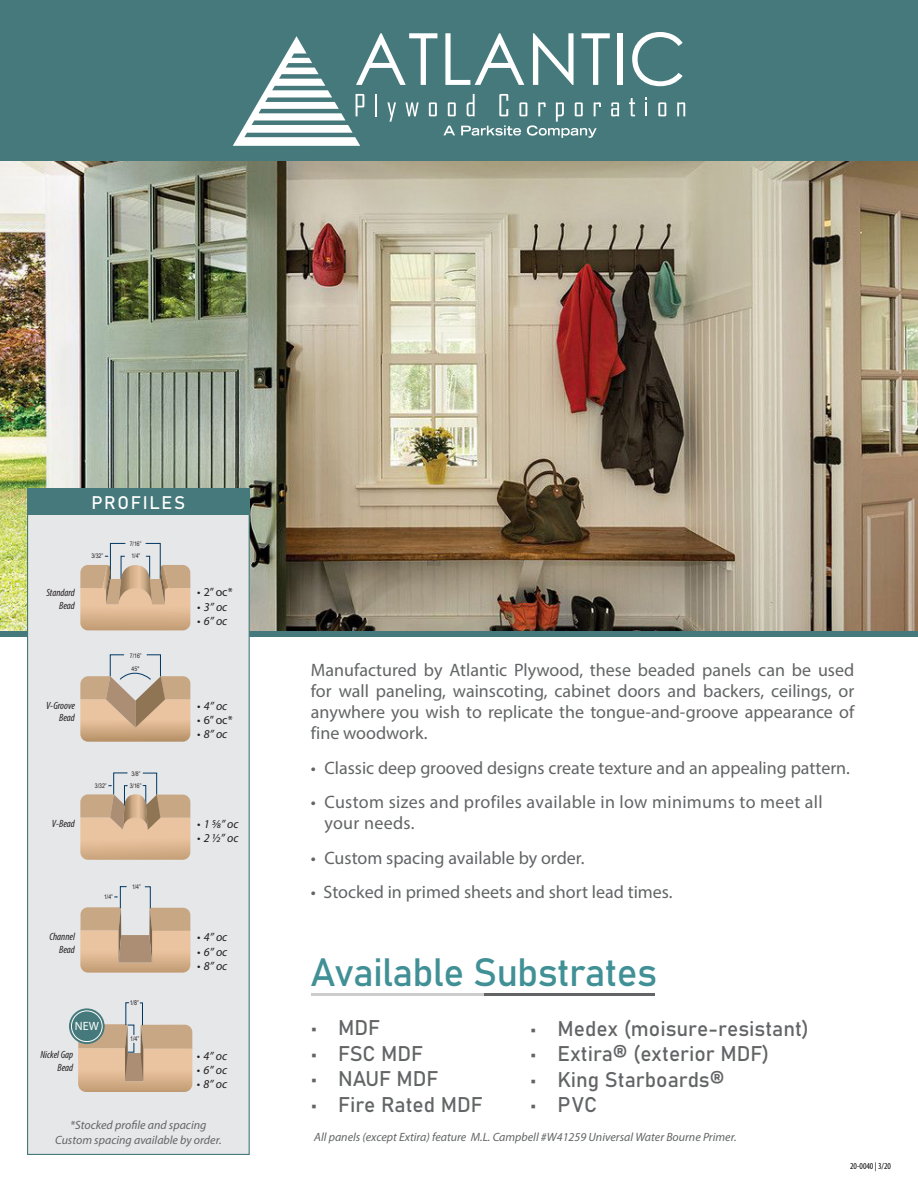
<style>
.page{position:relative;width:918px;height:1188px;background:#fff}
.page>*{position:absolute;margin:0;border:0;box-sizing:border-box;transform-origin:0 0}
.t1{font:39px "Bahnschrift";letter-spacing:-.02em;color:#409096}
.t2{font:21px "Bahnschrift";color:#626465}
.t3{font:18px/21px "Myriad Pro";color:#626465;text-align:justify}
.t4{font:18px/21px "Myriad Pro";letter-spacing:.02em;color:#626465}
.t5{font:18px "Bahnschrift";letter-spacing:.1em;color:#fff}
.t6{font:italic 12px "Myriad Pro";color:#626465}
.t7{font:italic 12px "Myriad Pro";letter-spacing:.005em;color:#231f20}
.t8{font:12px "Myriad Pro";color:#231f20}
.t9{font:12px "Myriad Pro";color:#fff}
.t10{font:italic condensed 10.5px/12.6px "Myriad Pro";color:#231f20;text-align:right}
.t11{font:condensed 9px "Myriad Pro";color:#010203}
.t12{font:6.6px "Arial Narrow";color:#231f20}
.t13{font:6.3px/11.9px "Arial Narrow";color:#231f20}
</style>
<div class="page">
<svg style="left:0;top:630px;width:918px;height:7px;background:#4c7675"></svg>
<img style="left:0;top:160px;width:918px;height:470px">
<div style="left:0;top:0;width:918px;height:160px;background:#46797b"></div>
<div style="left:27px;top:488px;width:223px;height:667px;background:#e6e7e9;border:1px solid #46797b"></div>
<div style="left:27px;top:488px;width:223px;height:27px;background:#46797b"></div>
<svg style="left:80px;top:543px;width:110px;height:87px"></svg>
<svg style="left:80px;top:886px;width:110px;height:87px"></svg>
<svg style="left:80px;top:654px;width:110px;height:88px"></svg>
<svg style="left:80px;top:772px;width:110px;height:88px"></svg>
<svg style="left:78px;top:1002px;width:114px;height:90px"></svg>
<svg style="left:69px;top:1008px;width:36px;height:36px"></svg>
<div style="left:71px;top:1011px;width:32px;height:31px;border:1px solid #fff;border-radius:50%"></div>
<hr style="left:311px;top:993px;width:343px;height:3px;background:#626465">
<hr style="left:311px;top:993px;width:173px;height:3px;background:#cdcdcd">
<svg style="left:443px;top:94px;width:158px;height:44px"></svg>
<svg style="left:611px;top:102px;width:8px;height:14px"></svg>
<svg style="left:629px;top:98px;width:6px;height:18px"></svg>
<svg style="left:645px;top:97px;width:2px;height:19px"></svg>
<svg style="left:658px;top:102px;width:8px;height:14px"></svg>
<svg style="left:677px;top:102px;width:8px;height:14px"></svg>
<svg style="left:445px;top:33px;width:79px;height:52px"></svg>
<svg style="left:533px;top:33px;width:41px;height:52px"></svg>
<svg style="left:582px;top:33px;width:28px;height:52px"></svg>
<div style="left:617px;top:33px;width:5px;height:52px;background:#fff"></div>
<svg style="left:632px;top:32px;width:51px;height:54px"></svg>
<svg style="left:233px;top:33px;width:204px;height:113px"></svg>
<p class="t5" style="left:91px;top:491px;width:95px">PROFILES</p>
<p class="t10" style="left:46px;top:587px;width:30px">Standard</p>
<p class="t10" style="left:59px;top:599px;width:17px">Bead</p>
<p class="t13" style="left:91px;top:549px;width:13px">3/32”</p>
<p class="t10" style="left:46px;top:699px;width:30px">V-Groove</p>
<p class="t10" style="left:59px;top:711px;width:17px">Bead</p>
<p class="t10" style="left:52px;top:817px;width:25px">V-Bead</p>
<p class="t13" style="left:95px;top:780px;width:13px">3/32”</p>
<p class="t13" style="left:130px;top:537px;width:13px">7/16”<br>1/4”</p>
<p class="t13" style="left:130px;top:649px;width:13px;line-height:12.9px">7/16”<br>45°</p>
<p class="t13" style="left:132px;top:767px;width:10px">3/8”</p>
<p class="t13" style="left:130px;top:780px;width:13px">3/16”</p>
<p class="t10" style="left:50px;top:930px;width:27px">Channel</p>
<p class="t10" style="left:59px;top:943px;width:17px">Bead</p>
<p class="t13" style="left:104px;top:891px;width:10px">1/4”</p>
<p class="t13" style="left:132px;top:881px;width:10px">1/4”</p>
<p class="t9" style="left:75px;top:1019px;width:26px">NEW</p>
<p class="t10" style="left:41px;top:1049px;width:34px">Nickel Gap<br>Bead</p>
<p class="t12" style="left:130px;top:998px;width:11px">1/8”</p>
<p class="t12" style="left:130px;top:1034px;width:11px">1/4”</p>
<p class="t8" style="left:197px;top:585px;width:37px">• 2” oc*</p>
<p class="t7" style="left:197px;top:599px;width:32px">• 3” oc</p>
<p class="t7" style="left:197px;top:614px;width:32px">• 6” oc</p>
<p class="t7" style="left:197px;top:698px;width:32px">• 4” oc</p>
<p class="t8" style="left:197px;top:713px;width:37px">• 6” oc*</p>
<p class="t7" style="left:197px;top:727px;width:32px">• 8” oc</p>
<p class="t7" style="left:197px;top:816px;width:43px">• 1 5/8” oc</p>
<p class="t7" style="left:197px;top:831px;width:43px">• 2 1/2” oc</p>
<p class="t7" style="left:197px;top:930px;width:32px">• 4” oc</p>
<p class="t7" style="left:197px;top:944px;width:32px">• 6” oc</p>
<p class="t7" style="left:197px;top:959px;width:32px">• 8” oc</p>
<p class="t7" style="left:197px;top:1048px;width:32px">• 4” oc</p>
<p class="t7" style="left:197px;top:1063px;width:32px">• 6” oc</p>
<p class="t7" style="left:197px;top:1077px;width:32px">• 8” oc</p>
<p class="t6" style="left:70px;top:1117px;width:138px">*Stocked profile and spacing</p>
<p class="t6" style="left:55px;top:1132px;width:168px">Custom spacing available by order.</p>
<p class="t3" style="left:311px;top:659px;width:545px">Manufactured by Atlantic Plywood, these beaded panels can be used for wall paneling, wainscoting, cabinet doors and backers, ceilings, or anywhere you wish to replicate the tongue-and-groove appearance of fine woodwork.</p>
<p class="t3" style="left:311px;top:757px;width:541px">• Classic deep grooved designs create texture and an appealing pattern.</p>
<p class="t4" style="left:324px;top:791px;width:500px;text-indent:-14px">• Custom sizes and profiles available in low minimums to meet all your needs.</p>
<p class="t3" style="left:311px;top:847px;width:275px">• Custom spacing available by order.</p>
<p class="t3" style="left:311px;top:881px;width:363px">• Stocked in primed sheets and short lead times.</p>
<p class="t1" style="left:311px;top:948px;width:348px">Available Substrates</p>
<p class="t2" style="left:311px;top:1015px;width:70px">• MDF</p>
<p class="t2" style="left:311px;top:1040px;width:113px">• FSC MDF</p>
<p class="t2" style="left:311px;top:1066px;width:128px">• NAUF MDF</p>
<p class="t2" style="left:311px;top:1091px;width:173px">• Fire Rated MDF</p>
<p class="t2" style="left:530px;top:1015px;width:280px">• Medex (moisure-resistant)</p>
<p class="t2" style="left:530px;top:1040px;width:240px">• Extira® (exterior MDF)</p>
<p class="t2" style="left:530px;top:1066px;width:195px">• King Starboards®</p>
<p class="t2" style="left:530px;top:1091px;width:68px">• PVC</p>
<p class="t6" style="left:314px;top:1129px;width:424px">All panels (except Extira) feature M.L. Campbell #W41259 Universal Water Bourne Primer.</p>
<p class="t11" style="left:850px;top:1161px;width:42px">20-0040 | 3/20</p>
</div>
